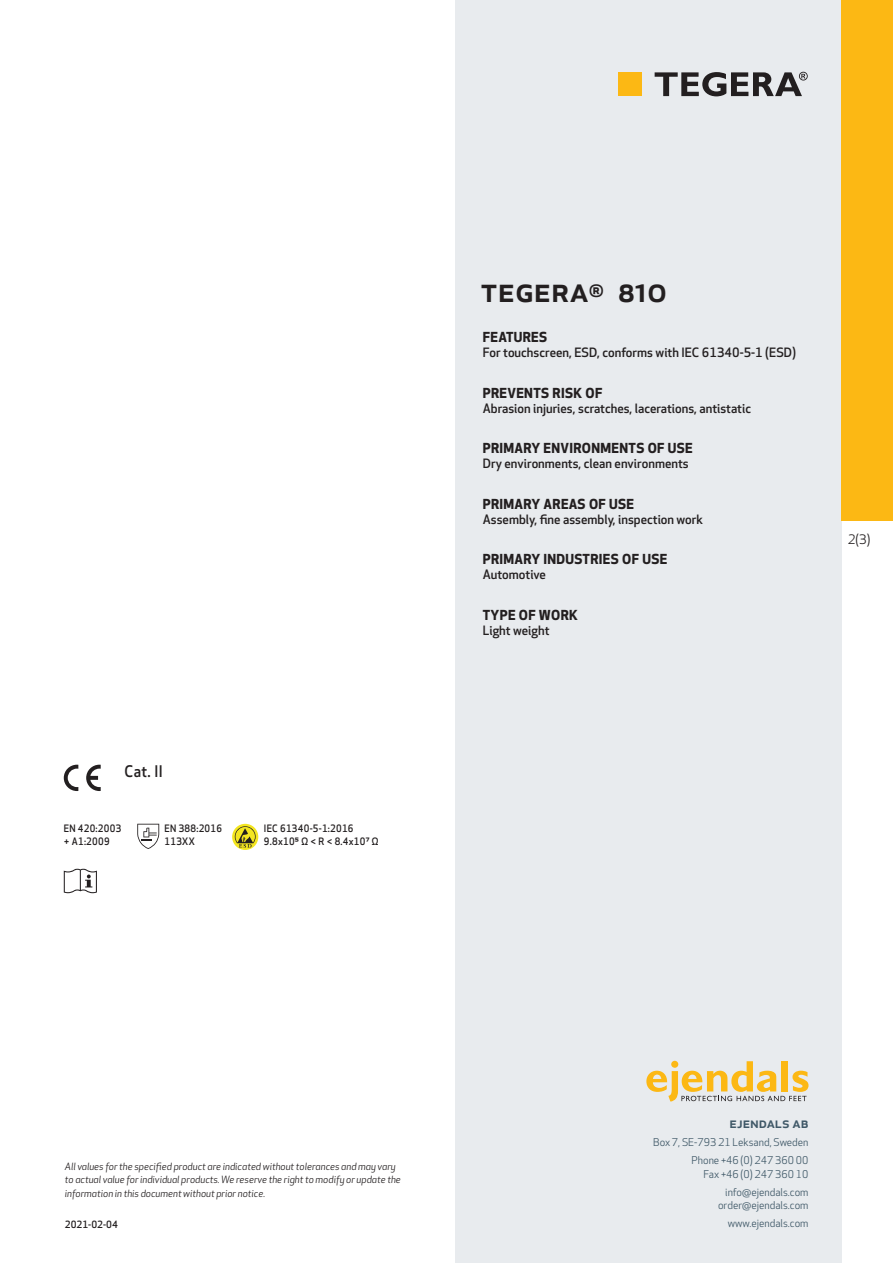
<style>
.page{position:relative;width:893px;height:1263px;background:#fff}
.page>*{position:absolute;margin:0;border:0;box-sizing:border-box;transform-origin:0 0}
.prodname{font:500 34.5px "Apex New";color:#231f20}
.t1{font:500 15.6px "Apex New";color:#231f20;scale:.95 1}
.t2{font:500 15px "Apex New";color:#405968}
.Funktion_body{font:700 13.5px "Apex New";letter-spacing:.025em;color:#231f20}
.t3{font:12.75px "Apex New";color:#231f20}
.Funktion_body-2{font:500 12.6px "Apex New";color:#231f20}
.t4{font:10.5px/18px "Apex New";color:#405968;text-align:right}
.PictogramText{font:500 10.05px/13.5px "Apex New";letter-spacing:.025em;color:#231f20;scale:.95 1}
.t5{font:italic 9.75px/13.5px "Apex New";color:#231f20}
.t6{font:500 9.75px "Apex New";color:#231f20}
</style>
<div class="page">
<div style="left:455px;top:0;width:387px;height:1263px;background:#e8ebee"></div>
<svg style="left:646px;top:1061px;width:162px;height:40px"></svg>
<div style="left:842px;top:0;width:51px;height:520px;background:#fcb814"></div>
<div style="left:618px;top:72px;width:24px;height:24px;background:#fcb814"></div>
<svg style="left:655px;top:72px;width:153px;height:24px"></svg>
<svg style="left:86px;top:765px;width:15px;height:26px"></svg>
<svg style="left:64px;top:765px;width:14px;height:26px"></svg>
<svg style="left:137px;top:824px;width:22px;height:25px"></svg>
<svg style="left:232px;top:824px;width:26px;height:26px"></svg>
<svg style="left:235px;top:826px;width:21px;height:22px"></svg>
<svg style="left:64px;top:869px;width:33px;height:24px"></svg>
<p class="t1" style="left:125px;top:761px;width:42px">Cat. II</p>
<p class="PictogramText" style="left:64px;top:821px;width:62px">EN 420:2003 + A1:2009</p>
<p class="PictogramText" style="left:165px;top:821px;width:62px">EN 388:2016</p>
<p class="PictogramText" style="left:165px;top:834px;width:33px">113XX</p>
<p class="PictogramText" style="left:264px;top:821px;width:96px">IEC 61340-5-1:2016</p>
<p class="PictogramText" style="left:264px;top:834px;width:122px">9.8x10⁵ Ω &lt; R &lt; 8.4x10⁷ Ω</p>
<p class="prodname" style="left:480px;top:266px;width:188px">TEGERA<sup>®</sup> 810</p>
<p class="Funktion_body" style="left:483px;top:327px;width:66px">FEATURES</p>
<p class="Funktion_body-2" style="left:483px;top:344px;width:315px">For touchscreen, ESD, conforms with IEC 61340-5-1 (ESD)</p>
<p class="Funktion_body" style="left:483px;top:383px;width:121px">PREVENTS RISK OF</p>
<p class="Funktion_body-2" style="left:483px;top:399px;width:270px">Abrasion injuries, scratches, lacerations, antistatic</p>
<p class="Funktion_body" style="left:483px;top:438px;width:211px">PRIMARY ENVIRONMENTS OF USE</p>
<p class="Funktion_body-2" style="left:483px;top:455px;width:207px">Dry environments, clean environments</p>
<p class="Funktion_body" style="left:483px;top:494px;width:153px">PRIMARY AREAS OF USE</p>
<p class="Funktion_body-2" style="left:483px;top:511px;width:222px">Assembly, fine assembly, inspection work</p>
<p class="Funktion_body" style="left:483px;top:550px;width:186px">PRIMARY INDUSTRIES OF USE</p>
<p class="Funktion_body-2" style="left:483px;top:566px;width:65px">Automotive</p>
<p class="Funktion_body" style="left:483px;top:605px;width:97px">TYPE OF WORK</p>
<p class="Funktion_body-2" style="left:483px;top:622px;width:68px">Light weight</p>
<p class="t3" style="left:848px;top:531px;width:24px">2(3)</p>
<p class="t5" style="left:65px;top:1159px;width:337px">All values for the specified product are indicated without tolerances and may vary to actual value for individual products. We reserve the right to modify or update the information in this document without prior notice.</p>
<p class="t6" style="left:65px;top:1218px;width:54px">2021-02-04</p>
<p class="t2" style="left:729px;top:1113px;width:80px">ejendals ab</p>
<p class="t4" style="left:653px;top:1133px;width:157px">Box 7, SE-793 21 Leksand, Sweden<br>Phone +46 (0) 247 360 00</p>
<p class="t4" style="left:703px;top:1165px;width:107px">Fax +46 (0) 247 360 10 info@ejendals.com</p>
<p class="t4" style="left:718px;top:1196px;width:92px">order@ejendals.com</p>
<p class="t4" style="left:728px;top:1215px;width:82px">www.ejendals.com</p>
</div>
